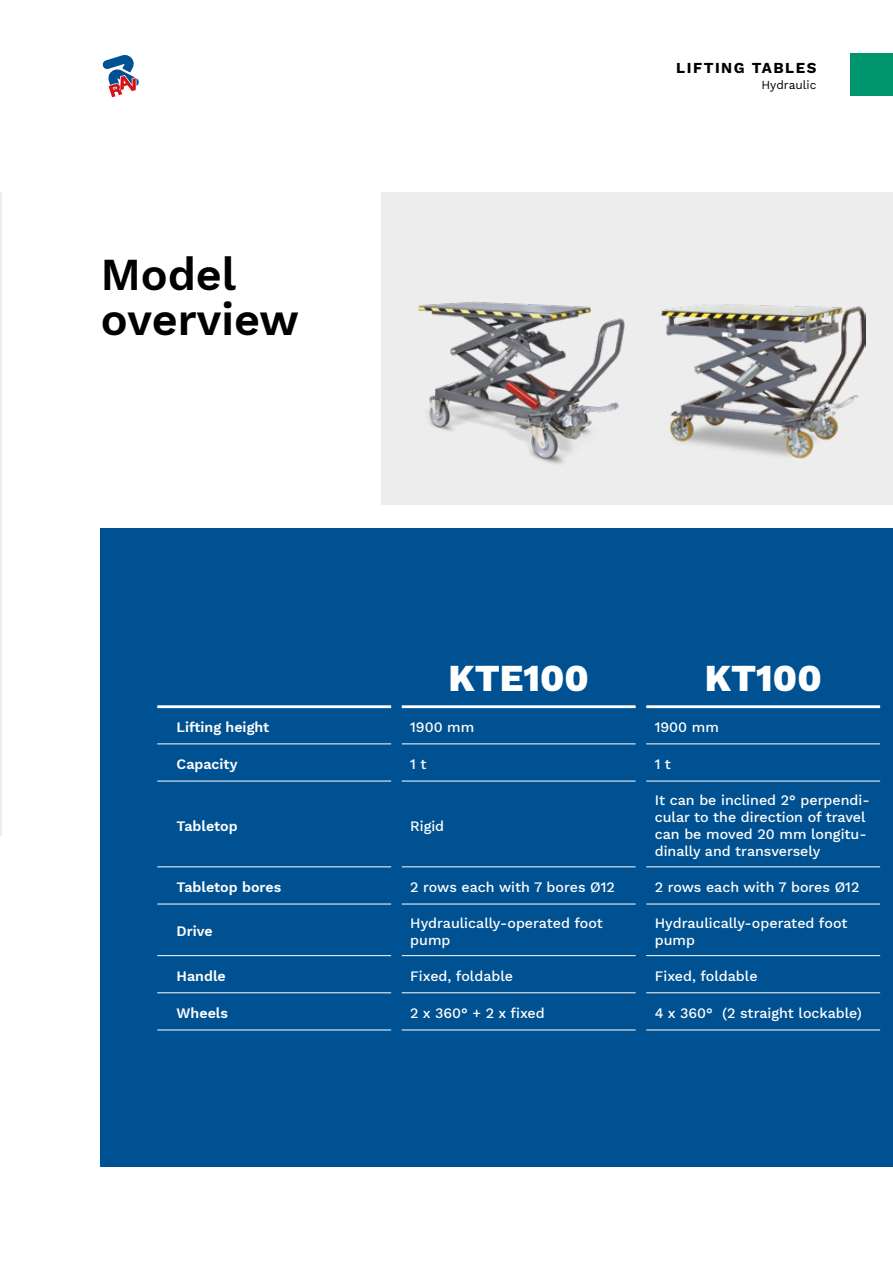
<style>
.page{position:relative;width:893px;height:1263px;background:#fff}
.page>*{position:absolute;margin:0;border:0;box-sizing:border-box;transform-origin:0 0}
.t1{font:600 45px/45px "Work Sans";color:#000}
.t2{font:800 37.5px "Work Sans";color:#fff}
.t3{font:700 15px "Work Sans";letter-spacing:.1em;color:#000}
.t4{font:500 14.25px/17.1px "Work Sans";color:#fff}
.t5{font:600 14.25px "Work Sans";color:#fff}
.t6{font:12px "Work Sans";color:#000}
</style>
<div class="page">
<div style="left:101px;top:528px;width:792px;height:638px;background:#005192"></div>
<hr style="left:0;top:192px;width:1px;height:644px;background:#ededed">
<div style="left:381px;top:193px;width:512px;height:312px;background:#ededed"></div>
<img style="left:662px;top:304px;width:203px;height:155px">
<img style="left:418px;top:301px;width:207px;height:163px">
<div style="left:850px;top:53px;width:42px;height:43px;background:#009770"></div>
<svg style="left:102px;top:55px;width:37px;height:43px"></svg>
<hr style="left:157px;top:705px;width:234px;height:3px;background:#fff">
<hr style="left:157px;top:743px;width:234px;height:1px;background:#fff">
<hr style="left:157px;top:780px;width:234px;height:1px;background:#fff">
<hr style="left:157px;top:866px;width:234px;height:1px;background:#fff">
<hr style="left:157px;top:903px;width:234px;height:1px;background:#fff">
<hr style="left:157px;top:955px;width:234px;height:1px;background:#fff">
<hr style="left:157px;top:992px;width:234px;height:1px;background:#fff">
<hr style="left:157px;top:1029px;width:234px;height:1px;background:#fff">
<hr style="left:402px;top:705px;width:234px;height:3px;background:#fff">
<hr style="left:646px;top:705px;width:234px;height:3px;background:#fff">
<hr style="left:402px;top:743px;width:234px;height:1px;background:#fff">
<hr style="left:646px;top:743px;width:234px;height:1px;background:#fff">
<hr style="left:402px;top:780px;width:234px;height:1px;background:#fff">
<hr style="left:646px;top:780px;width:234px;height:1px;background:#fff">
<hr style="left:402px;top:866px;width:234px;height:1px;background:#fff">
<hr style="left:646px;top:866px;width:234px;height:1px;background:#fff">
<hr style="left:402px;top:903px;width:234px;height:1px;background:#fff">
<hr style="left:646px;top:903px;width:234px;height:1px;background:#fff">
<hr style="left:402px;top:955px;width:234px;height:1px;background:#fff">
<hr style="left:646px;top:955px;width:234px;height:1px;background:#fff">
<hr style="left:402px;top:992px;width:234px;height:1px;background:#fff">
<hr style="left:646px;top:992px;width:234px;height:1px;background:#fff">
<hr style="left:402px;top:1029px;width:234px;height:1px;background:#fff">
<hr style="left:646px;top:1029px;width:234px;height:1px;background:#fff">
<p class="t3" style="left:676px;top:56px;width:142px">LIFTING TABLES</p>
<h1 class="t1" style="left:101px;top:250px;width:200px">Model overview</h1>
<p class="t6" style="left:761px;top:76px;width:57px">Hydraulic</p>
<h2 class="t2" style="left:448px;top:650px;width:142px">KTE100</h2>
<h2 class="t2" style="left:705px;top:650px;width:119px">KT100</h2>
<p class="t5" style="left:177px;top:716px;width:94px">Lifting height</p>
<p class="t4" style="left:410px;top:718px;width:66px">1900 mm</p>
<p class="t4" style="left:655px;top:718px;width:66px">1900 mm</p>
<p class="t5" style="left:177px;top:753px;width:62px">Capacity</p>
<p class="t4" style="left:410px;top:755px;width:18px">1 t</p>
<p class="t4" style="left:655px;top:755px;width:18px">1 t</p>
<p class="t5" style="left:177px;top:815px;width:63px">Tabletop</p>
<p class="t4" style="left:410px;top:816px;width:35px">Rigid</p>
<p class="t4" style="left:655px;top:791px;width:217px">It can be inclined 2° perpendi&shy;cular to the direction of travel can be moved 20 mm longitu&shy;dinally and transversely</p>
<p class="t5" style="left:177px;top:876px;width:106px">Tabletop bores</p>
<p class="t4" style="left:410px;top:878px;width:206px">2 rows each with 7 bores Ø12</p>
<p class="t4" style="left:655px;top:878px;width:206px">2 rows each with 7 bores Ø12</p>
<p class="t5" style="left:177px;top:921px;width:38px">Drive</p>
<p class="t4" style="left:410px;top:914px;width:194px">Hydraulically-operated foot pump</p>
<p class="t4" style="left:655px;top:914px;width:194px">Hydraulically-operated foot pump</p>
<p class="t5" style="left:177px;top:965px;width:51px">Handle</p>
<p class="t4" style="left:410px;top:967px;width:104px">Fixed, foldable</p>
<p class="t4" style="left:655px;top:967px;width:104px">Fixed, foldable</p>
<p class="t5" style="left:177px;top:1002px;width:53px">Wheels</p>
<p class="t4" style="left:410px;top:1004px;width:136px">2 x 360° + 2 x fixed</p>
<p class="t4" style="left:655px;top:1004px;width:209px">4 x 360° (2 straight lockable)</p>
</div>
